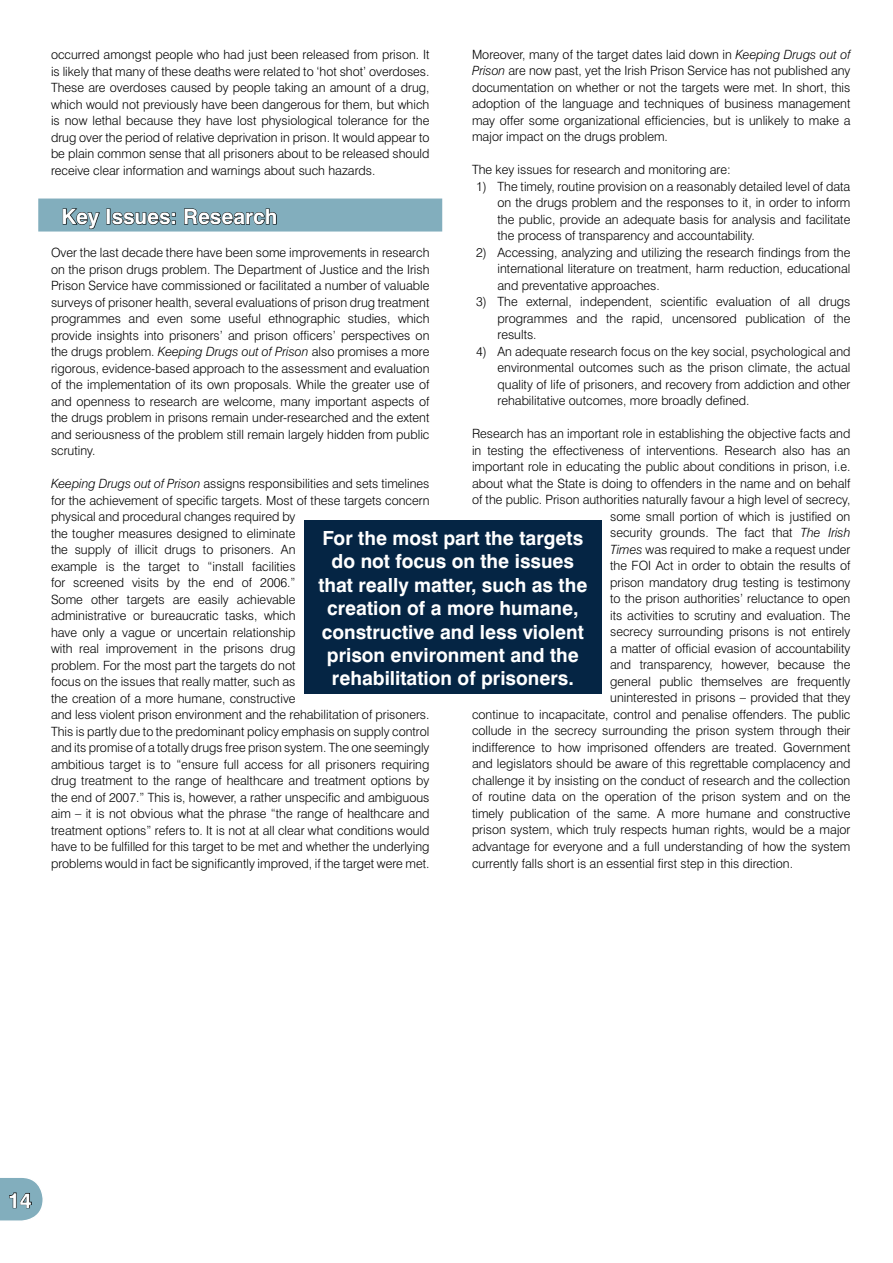
<style>
.page{position:relative;width:893px;height:1263px;background:#fff}
.page>*{position:absolute;margin:0;border:0;box-sizing:border-box;transform-origin:0 0}
.t1{font:700 21px "Swiss 721 BT";color:#fff}
.t2{font:700 19.5px/23.4px "Swiss 721 BT";color:#fff;text-align:center}
.t3{font:300 12.75px/16.5px "Swiss 721 BT";color:#000;text-align:justify}
.s1{font-style:italic}
</style>
<div class="page">
<div style="left:38px;top:199px;width:404px;height:33px;background:#82aebd"></div>
<svg style="left:62px;top:208px;width:38px;height:21px"></svg>
<svg style="left:112px;top:212px;width:64px;height:13px"></svg>
<svg style="left:184px;top:208px;width:93px;height:17px"></svg>
<div style="left:304px;top:521px;width:298px;height:173px;background:#052544"></div>
<svg style="left:0;top:1178px;width:43px;height:43px"></svg>
<p class="t3" style="left:472px;top:46px;width:380px">Moreover, many of the target dates laid down in <span class="s1">Keeping Drugs out of Prison</span> are now past, yet the Irish Prison Service has not published any documentation on whether or not the targets were met. In short, this adoption of the language and techniques of business management may offer some organizational efficiencies, but is unlikely to make a major impact on the drugs problem.</p>
<p class="t3" style="left:472px;top:162px;width:260px">The key issues for research and monitoring are:</p>
<p class="t3" style="left:497px;top:178px;width:354px;text-indent:-21px">1) The timely, routine provision on a reasonably detailed level of data on the drugs problem and the responses to it, in order to inform the public, provide an adequate basis for analysis and facilitate the process of transparency and accountability.</p>
<p class="t3" style="left:497px;top:244px;width:354px;text-indent:-21px">2) Accessing, analyzing and utilizing the research findings from the international literature on treatment, harm reduction, educational and preventative approaches.</p>
<p class="t3" style="left:497px;top:294px;width:354px;text-indent:-21px">3) The external, independent, scientific evaluation of all drugs programmes and the rapid, uncensored publication of the results.</p>
<p class="t3" style="left:497px;top:343px;width:354px;text-indent:-21px">4) An adequate research focus on the key social, psychological and environmental outcomes such as the prison climate, the actual quality of life of prisoners, and recovery from addiction and other rehabilitative outcomes, more broadly defined.</p>
<p class="t3" style="left:472px;top:426px;width:380px">Research has an important role in establishing the objective facts and</p>
<p class="t3" style="left:472px;top:442px;width:380px">in testing the effectiveness of interventions. Research also has an</p>
<p class="t3" style="left:472px;top:459px;width:380px">important role in educating the public about conditions in prison, i.e.</p>
<p class="t3" style="left:472px;top:475px;width:380px">about what the State is doing to offenders in the name and on behalf</p>
<p class="t3" style="left:472px;top:492px;width:380px">of the public. Prison authorities naturally favour a high level of secrecy,</p>
<p class="t3" style="left:610px;top:508px;width:242px">some small portion of which is justified on</p>
<p class="t3" style="left:610px;top:525px;width:242px">security grounds. The fact that <span class="s1">The Irish</span></p>
<p class="t3" style="left:610px;top:541px;width:242px"><span class="s1">Times</span> was required to make a request under</p>
<p class="t3" style="left:610px;top:558px;width:242px">the FOI Act in order to obtain the results of</p>
<p class="t3" style="left:610px;top:574px;width:242px">prison mandatory drug testing is testimony</p>
<p class="t3" style="left:610px;top:591px;width:242px">to the prison authorities’ reluctance to open</p>
<p class="t3" style="left:610px;top:607px;width:242px">its activities to scrutiny and evaluation. The</p>
<p class="t3" style="left:610px;top:624px;width:242px">secrecy surrounding prisons is not entirely</p>
<p class="t3" style="left:610px;top:640px;width:242px">a matter of official evasion of accountability</p>
<p class="t3" style="left:610px;top:657px;width:242px">and transparency, however, because the</p>
<p class="t3" style="left:610px;top:673px;width:242px">general public themselves are frequently</p>
<p class="t3" style="left:610px;top:690px;width:242px">uninterested in prisons – provided that they</p>
<p class="t3" style="left:472px;top:706px;width:380px">continue to incapacitate, control and penalise offenders. The public</p>
<p class="t3" style="left:472px;top:723px;width:380px">collude in the secrecy surrounding the prison system through their</p>
<p class="t3" style="left:472px;top:739px;width:380px">indifference to how imprisoned offenders are treated. Government</p>
<p class="t3" style="left:472px;top:755px;width:380px">and legislators should be aware of this regrettable complacency and</p>
<p class="t3" style="left:472px;top:772px;width:380px">challenge it by insisting on the conduct of research and the collection</p>
<p class="t3" style="left:472px;top:788px;width:380px">of routine data on the operation of the prison system and on the</p>
<p class="t3" style="left:472px;top:805px;width:380px">timely publication of the same. A more humane and constructive</p>
<p class="t3" style="left:472px;top:821px;width:380px">prison system, which truly respects human rights, would be a major</p>
<p class="t3" style="left:472px;top:838px;width:380px">advantage for everyone and a full understanding of how the system</p>
<p class="t3" style="left:472px;top:854px;width:323px">currently falls short is an essential first step in this direction.</p>
<p class="t3" style="left:51px;top:46px;width:380px">occurred amongst people who had just been released from prison. It is likely that many of these deaths were related to ‘hot shot’ overdoses.<br>These are overdoses caused by people taking an amount of a drug, which would not previously have been dangerous for them, but which is now lethal because they have lost physiological tolerance for the drug over the period of relative deprivation in prison. It would appear to be plain common sense that all prisoners about to be released should receive clear information and warnings about such hazards.</p>
<h1 class="t1" style="left:62px;top:204px;width:217px">Key Issues: Research</h1>
<p class="t3" style="left:51px;top:244px;width:380px">Over the last decade there have been some improvements in research on the prison drugs problem. The Department of Justice and the Irish Prison Service have commissioned or facilitated a number of valuable surveys of prisoner health, several evaluations of prison drug treatment programmes and even some useful ethnographic studies, which provide insights into prisoners’ and prison officers’ perspectives on the drugs problem. <span class="s1">Keeping Drugs out of Prison</span> also promises a more rigorous, evidence-based approach to the assessment and evaluation of the implementation of its own proposals. While the greater use of and openness to research are welcome, many important aspects of the drugs problem in prisons remain under-researched and the extent and seriousness of the problem still remain largely hidden from public scrutiny.</p>
<p class="t3" style="left:51px;top:475px;width:380px;text-align:left"><span class="s1">Keeping Drugs out of Prison</span> assigns responsibilities and sets timelines for the achievement of specific targets. Most of these targets concern physical and procedural changes required by<br>the tougher measures designed to eliminate<br>the supply of illicit drugs to prisoners. An<br>example is the target to “install facilities<br>for screened visits by the end of 2006.”<br>Some other targets are easily achievable<br>administrative or bureaucratic tasks, which<br>have only a vague or uncertain relationship<br>with real improvement in the prisons drug<br>problem. For the most part the targets do not<br>focus on the issues that really matter, such as<br>the creation of a more humane, constructive<br>and less violent prison environment and the rehabilitation of prisoners.<br>This is partly due to the predominant policy emphasis on supply control and its promise of a totally drugs free prison system. The one seemingly ambitious target is to “ensure full access for all prisoners requiring drug treatment to the range of healthcare and treatment options by the end of 2007.” This is, however, a rather unspecific and ambiguous aim – it is not obvious what the phrase “the range of healthcare and treatment options” refers to. It is not at all clear what conditions would have to be fulfilled for this target to be met and whether the underlying problems would in fact be significantly improved, if the target were met.</p>
<h2 class="t2" style="left:318px;top:526px;width:271px">For the most part the targets do not focus on the issues that really matter, such as the creation of a more humane, constructive and less violent prison environment and the rehabilitation of prisoners.</h2>
<h1 class="t1" style="left:8px;top:1187px;width:25px">14</h1>
</div>
